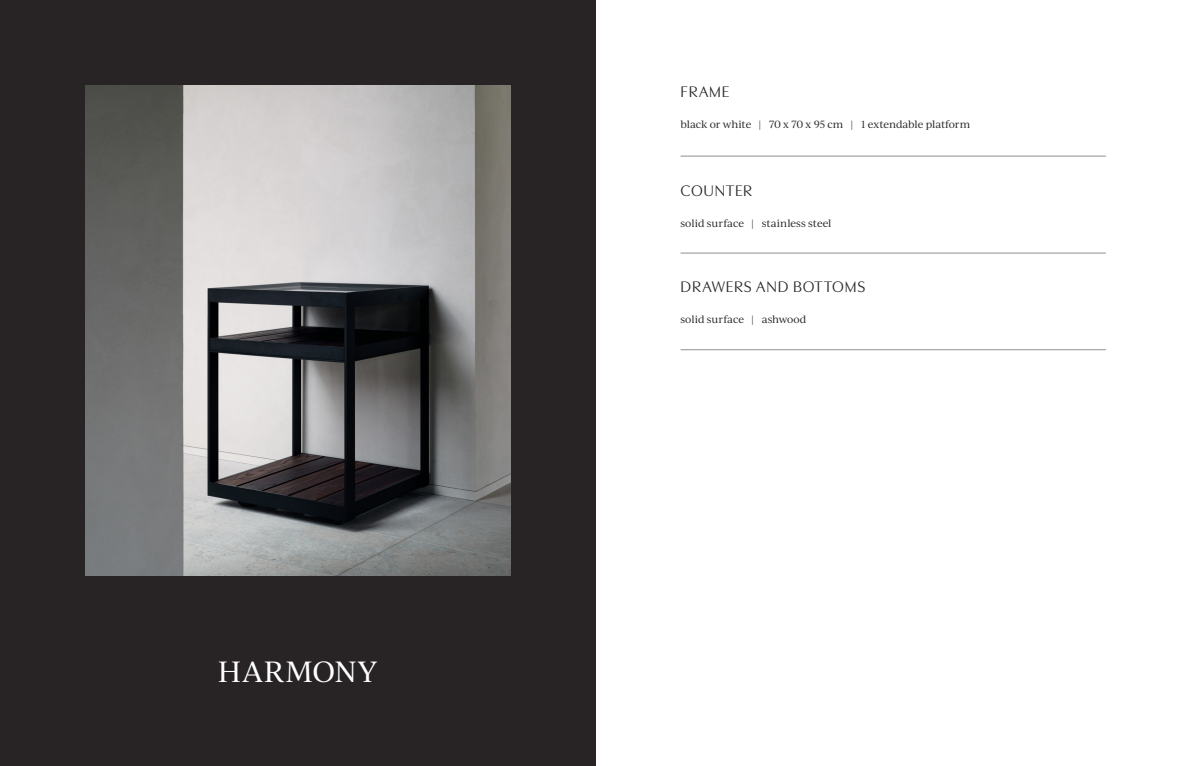
<style>
.page{position:relative;width:1191px;height:766px;background:#fff}
.page>*{position:absolute;margin:0;border:0;box-sizing:border-box;transform-origin:0 0}
.t1{font:28px "Ivy Journal";letter-spacing:.025em;color:#fff}
.t2{font:16px "Utile Display";letter-spacing:.05em;color:#282426}
.t3{font:10px "Ivy Journal";letter-spacing:-.005em;color:#282426}
.s1{font-family:"Montserrat";font-weight:300}
</style>
<div class="page">
<div style="left:0;top:0;width:595px;height:765px;background:#282426"></div>
<img style="left:85px;top:85px;width:425px;height:490px">
<hr style="left:680px;top:156px;width:426px;height:1px;background:#919092">
<hr style="left:680px;top:253px;width:426px;height:1px;background:#919092">
<hr style="left:680px;top:349px;width:426px;height:1px;background:#919092">
<p class="t1" style="left:218px;top:651px;width:161px">HARMONY</p>
<p class="t2" style="left:680px;top:79px;width:50px">FRAME</p>
<p class="t3" style="left:680px;top:117px;width:291px">black or white <span class="s1">|</span> 70 x 70 x 95 cm <span class="s1">|</span> 1 extendable platform</p>
<p class="t2" style="left:680px;top:178px;width:73px">COUNTER</p>
<p class="t3" style="left:680px;top:216px;width:152px">solid surface <span class="s1">|</span> stainless steel</p>
<p class="t2" style="left:680px;top:274px;width:186px">DRAWERS AND BOTTOMS</p>
<p class="t3" style="left:680px;top:312px;width:127px">solid surface <span class="s1">|</span> ashwood</p>
</div>
